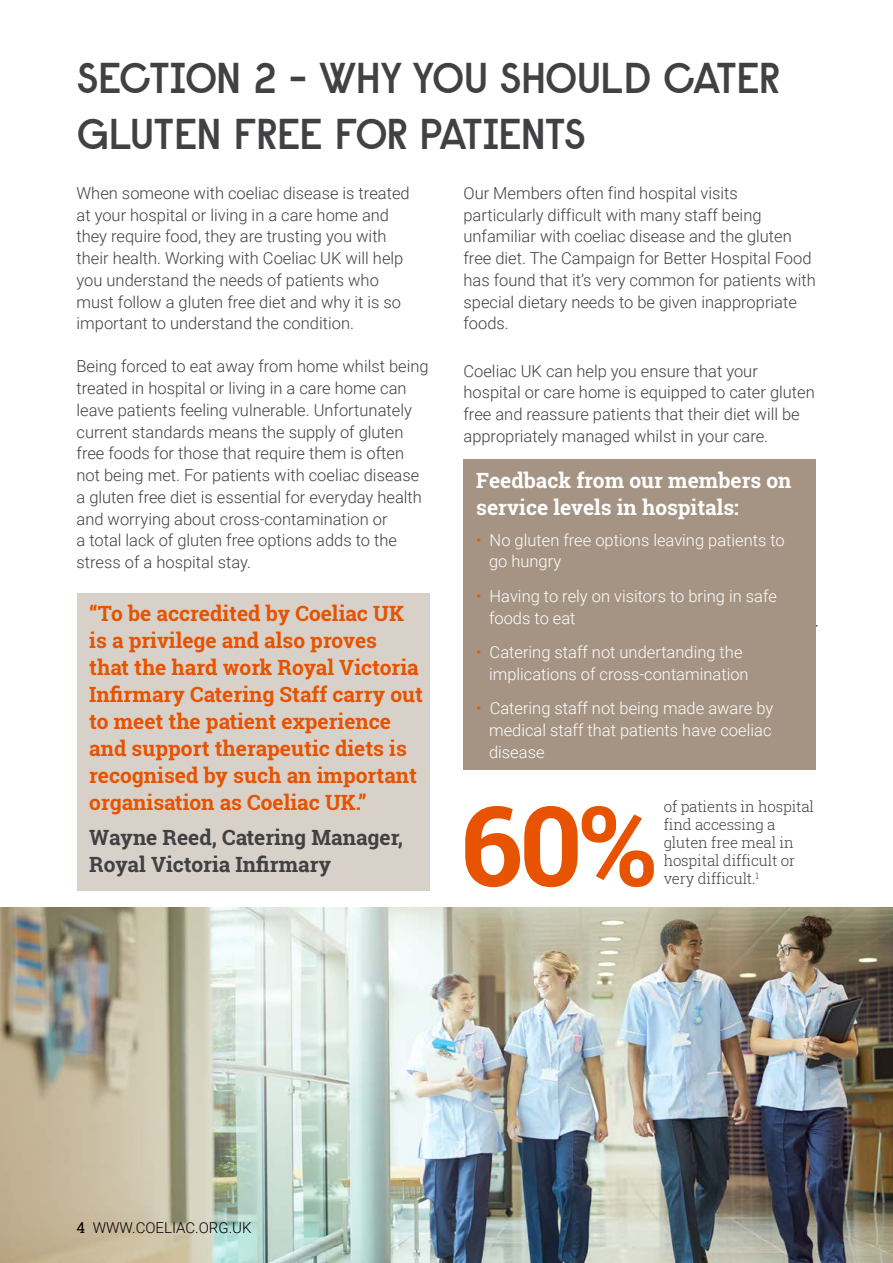
<style>
.page{position:relative;width:893px;height:1263px;background:#fff}
.page>*{position:absolute;margin:0;border:0;box-sizing:border-box;transform-origin:0 0}
.t1{font:700 111px "Roboto Slab";color:#e75300}
.t2{font:600 42px/55.7px "Raisonne";letter-spacing:-.035em;color:#414042}
.t3{font:700 21px/27px "Roboto Slab";color:#e75300}
.t4{font:700 21px/27px "Roboto Slab";color:#fff}
.t5{font:700 21px/27px "Roboto Slab";color:#414042}
.t6{font:300 16.5px/21.8px "Roboto";color:#414042}
.t7{font:300 16.5px/21.8px "Roboto";color:#fff}
.t8{font:300 15px/18px "Roboto Slab";letter-spacing:-.01em;color:#414042}
.t9{font:300 15px "Roboto";color:#000}
.t10{font:300 8.7px "Roboto Slab";color:#414042}
.s1{color:#e75300}
.s2{font-family:"Roboto Slab";font-weight:400}
</style>
<div class="page">
<img style="left:0;top:908px;width:893px;height:355px">
<div style="left:77px;top:593px;width:352px;height:298px;background:#d8d1ca"></div>
<div style="left:463px;top:459px;width:353px;height:311px;background:#a59483"></div>
<h2 class="t2" style="left:77px;top:50px;width:705px">SECTION 2 - WHY YOU SHOULD CATER<br>GLUTEN FREE FOR PATIENTS</h2>
<p class="t6" style="left:77px;top:181px;width:335px">When someone with coeliac disease is treated at your hospital or living in a care home and they require food, they are trusting you with their health. Working with Coeliac UK will help you understand the needs of patients who must follow a gluten free diet and why it is so important to understand the condition.</p>
<p class="t6" style="left:77px;top:355px;width:354px">Being forced to eat away from home whilst being treated in hospital or living in a care home can leave patients feeling vulnerable. Unfortunately current standards means the supply of gluten free foods for those that require them is often not being met. For patients with coeliac disease a gluten free diet is essential for everyday health and worrying about cross-contamination or<br>a total lack of gluten free options adds to the stress of a hospital stay.</p>
<p class="t3" style="left:89px;top:599px;width:335px">“To be accredited by Coeliac UK is a privilege and also proves<br>that the hard work Royal Victoria<br>Infirmary Catering Staff carry out to meet the patient experience and support therapeutic diets is recognised by such an important organisation as Coeliac UK.”</p>
<p class="t5" style="left:89px;top:824px;width:315px">Wayne Reed, Catering Manager,<br>Royal Victoria Infirmary</p>
<p class="t6" style="left:463px;top:181px;width:354px">Our Members often find hospital visits particularly difficult with many staff being unfamiliar with coeliac disease and the gluten free diet. The Campaign for Better Hospital Food has found that it’s very common for patients with special dietary needs to be given inappropriate foods.</p>
<p class="t6" style="left:463px;top:359px;width:353px">Coeliac UK can help you ensure that your hospital or care home is equipped to cater gluten free and reassure patients that their diet will be appropriately managed whilst in your care.</p>
<p class="t4" style="left:476px;top:467px;width:317px">Feedback from our members on service levels in hospitals:</p>
<p class="t7" style="left:489px;top:528px;width:297px;text-indent:-13px"><span class="s1">•</span> No gluten free options leaving patients to go hungry</p>
<p class="t7" style="left:489px;top:584px;width:289px;text-indent:-13px"><span class="s1">•</span> Having to rely on visitors to bring in safe foods to eat</p>
<p class="t7" style="left:489px;top:641px;width:261px;text-indent:-13px"><span class="s1">•</span> Catering staff not undertanding the implications of cross-contamination</p>
<p class="t7" style="left:489px;top:697px;width:286px;text-align:justify;text-indent:-13px"><span class="s1">•</span> Catering staff not being made aware by medical staff that patients have coeliac disease</p>
<p class="t8" style="left:664px;top:798px;width:152px">of patients in hospital find accessing a gluten free meal in hospital difficult or very difficult.</p>
<h1 class="t1" style="left:460px;top:770px;width:198px">60%</h1>
<p class="t10" style="left:755px;top:870px;width:5px">1</p>
<p class="t9" style="left:77px;top:1217px;width:177px"><span class="s2">4</span> WWW.COELIAC.ORG.UK</p>
</div>
